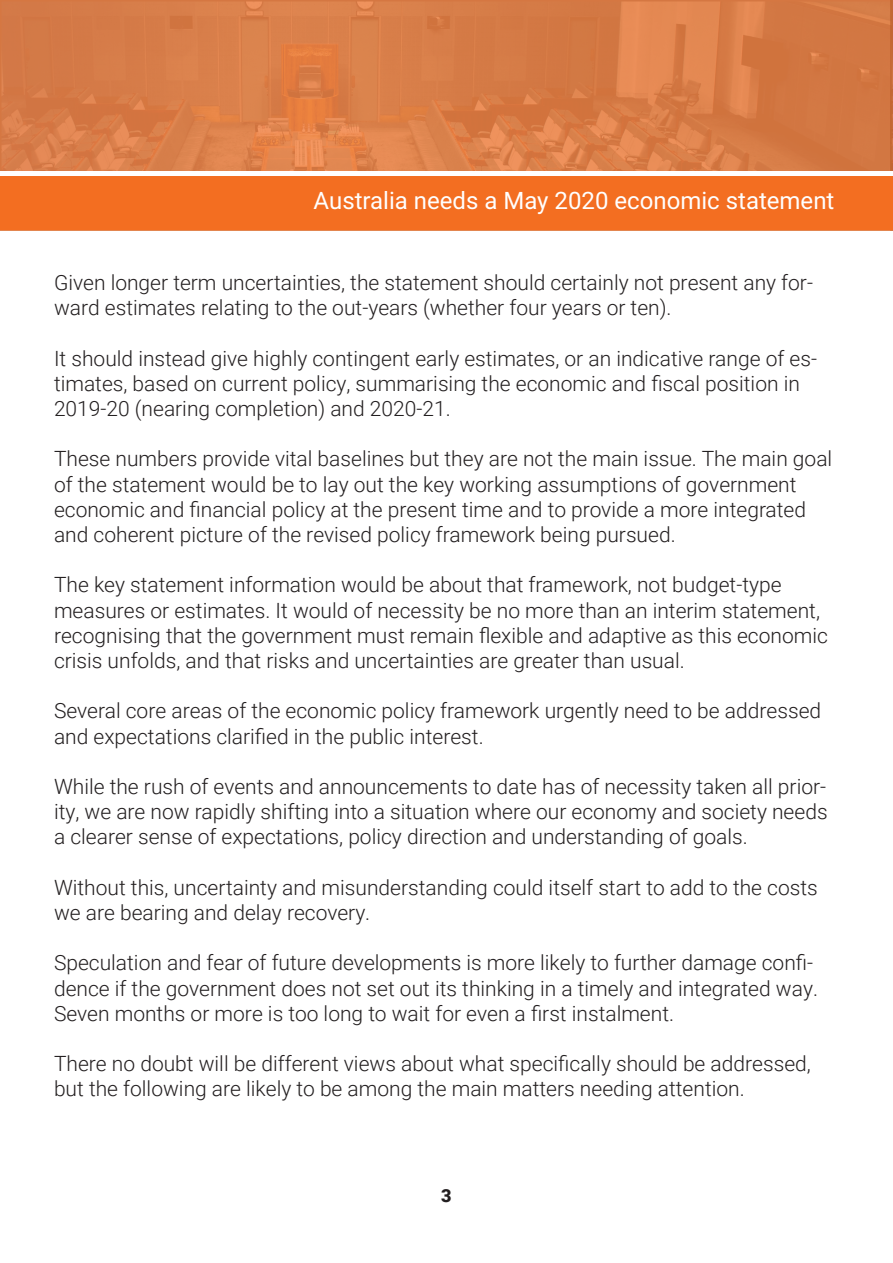
<style>
.page{position:relative;width:893px;height:1263px;background:#fff}
.page>*{position:absolute;margin:0;border:0;box-sizing:border-box;transform-origin:0 0}
.t1{font:24px "Roboto";color:#fff}
.Body_Paragraph{font:300 21px/25.2px "Roboto";color:#231f20}
.t2{font:900 18px "Roboto";color:#231f20}
</style>
<div class="page">
<svg style="left:0;top:0;width:893px;height:231px;background:#d87d48"></svg>
<div style="left:0;top:171px;width:893px;height:5px;background:#fff"></div>
<div style="left:0;top:176px;width:893px;height:54px;background:#f36e21"></div>
<p class="t1" style="left:314px;top:184px;width:522px">Australia needs a May 2020 economic statement</p>
<p class="Body_Paragraph" style="left:54px;top:269px;width:761px">Given longer term uncertainties, the statement should certainly not present any for&shy;ward estimates relating to the out-years (whether four years or ten).</p>
<p class="Body_Paragraph" style="left:54px;top:345px;width:764px">It should instead give highly contingent early estimates, or an indicative range of es&shy;timates, based on current policy, summarising the economic and fiscal position in<br>2019-20 (nearing completion) and 2020-21.</p>
<p class="Body_Paragraph" style="left:54px;top:445px;width:780px">These numbers provide vital baselines but they are not the main issue. The main goal of the statement would be to lay out the key working assumptions of government economic and financial policy at the present time and to provide a more integrated and coherent picture of the revised policy framework being pursued.</p>
<p class="Body_Paragraph" style="left:54px;top:571px;width:775px">The key statement information would be about that framework, not budget-type measures or estimates. It would of necessity be no more than an interim statement, recognising that the government must remain flexible and adaptive as this economic crisis unfolds, and that risks and uncertainties are greater than usual.</p>
<p class="Body_Paragraph" style="left:54px;top:697px;width:769px">Several core areas of the economic policy framework urgently need to be addressed and expectations clarified in the public interest.</p>
<p class="Body_Paragraph" style="left:54px;top:773px;width:775px;text-align:justify">While the rush of events and announcements to date has of necessity taken all prior&shy;ity, we are now rapidly shifting into a situation where our economy and society needs a clearer sense of expectations, policy direction and understanding of goals.</p>
<p class="Body_Paragraph" style="left:54px;top:874px;width:765px">Without this, uncertainty and misunderstanding could itself start to add to the costs we are bearing and delay recovery.</p>
<p class="Body_Paragraph" style="left:54px;top:949px;width:765px">Speculation and fear of future developments is more likely to further damage confi&shy;dence if the government does not set out its thinking in a timely and integrated way.<br>Seven months or more is too long to wait for even a first instalment.</p>
<p class="Body_Paragraph" style="left:54px;top:1050px;width:758px">There no doubt will be different views about what specifically should be addressed, but the following are likely to be among the main matters needing attention.</p>
<p class="t2" style="left:441px;top:1183px;width:12px">3</p>
</div>
